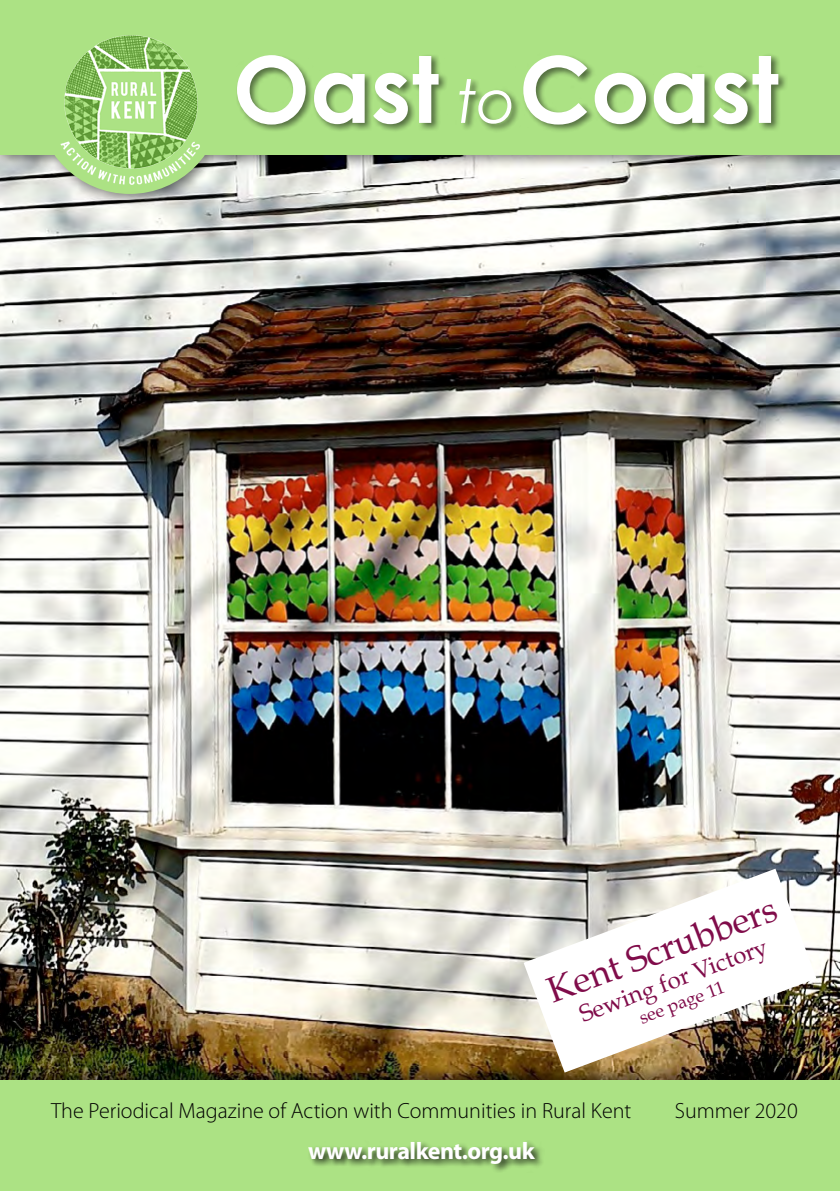
<style>
.page{position:relative;width:840px;height:1191px;background:#fff}
.page>*{position:absolute;margin:0;border:0;box-sizing:border-box;transform-origin:0 0}
.t1{font:700 92px "Century Gothic";color:#fff}
.t2{font:36px "Book Antiqua";color:#800c4a}
.t3{font:700 24px "Myriad Pro";letter-spacing:-.02em;color:#fff}
.t4{font:24px "Book Antiqua";color:#800c4a}
.t5{font:300 22px "Myriad Pro";color:#000}
.t6{font:18px "Book Antiqua";color:#800c4a}
.s1{font-weight:400;font-style:italic;font-size:60px}
</style>
<div class="page">
<img style="left:0;top:209px;width:839px;height:854px">
<div style="left:0;top:1063px;width:839px;height:128px;background:#000;opacity:.49"></div>
<div style="left:0;top:1080px;width:839px;height:111px;background:#ace284"></div>
<div style="left:0;top:0;width:839px;height:209px;background:#000;opacity:.5"></div>
<div style="left:0;top:0;width:839px;height:154px;background:#ace284"></div>
<img style="left:53px;top:35px;width:151px;height:155px">
<div style="left:235px;top:53px;width:552px;height:79px;background:#000;opacity:.5"></div>
<img style="left:523px;top:868px;width:293px;height:204px">
<div style="left:307px;top:1140px;width:237px;height:32px;background:#000;opacity:.75"></div>
<h1 class="t1" style="left:232px;top:32px;width:547px">Oast <span class="s1">to</span>Coast</h1>
<h2 class="t2" style="left:540px;top:969px;width:244px;rotate:-20deg">Kent Scrubbers</h2>
<p class="t4" style="left:575px;top:1000px;width:200px;rotate:-20deg">Sewing for Victory</p>
<p class="t6" style="left:635px;top:1007px;width:91px;rotate:-21deg">see page 11</p>
<p class="t5" style="left:51px;top:1097px;width:581px">The Periodical Magazine of Action with Communities in Rural Kent</p>
<p class="t5" style="left:674px;top:1097px;width:124px">Summer 2020</p>
<p class="t3" style="left:308px;top:1134px;width:228px">www.ruralkent.org.uk</p>
</div>
